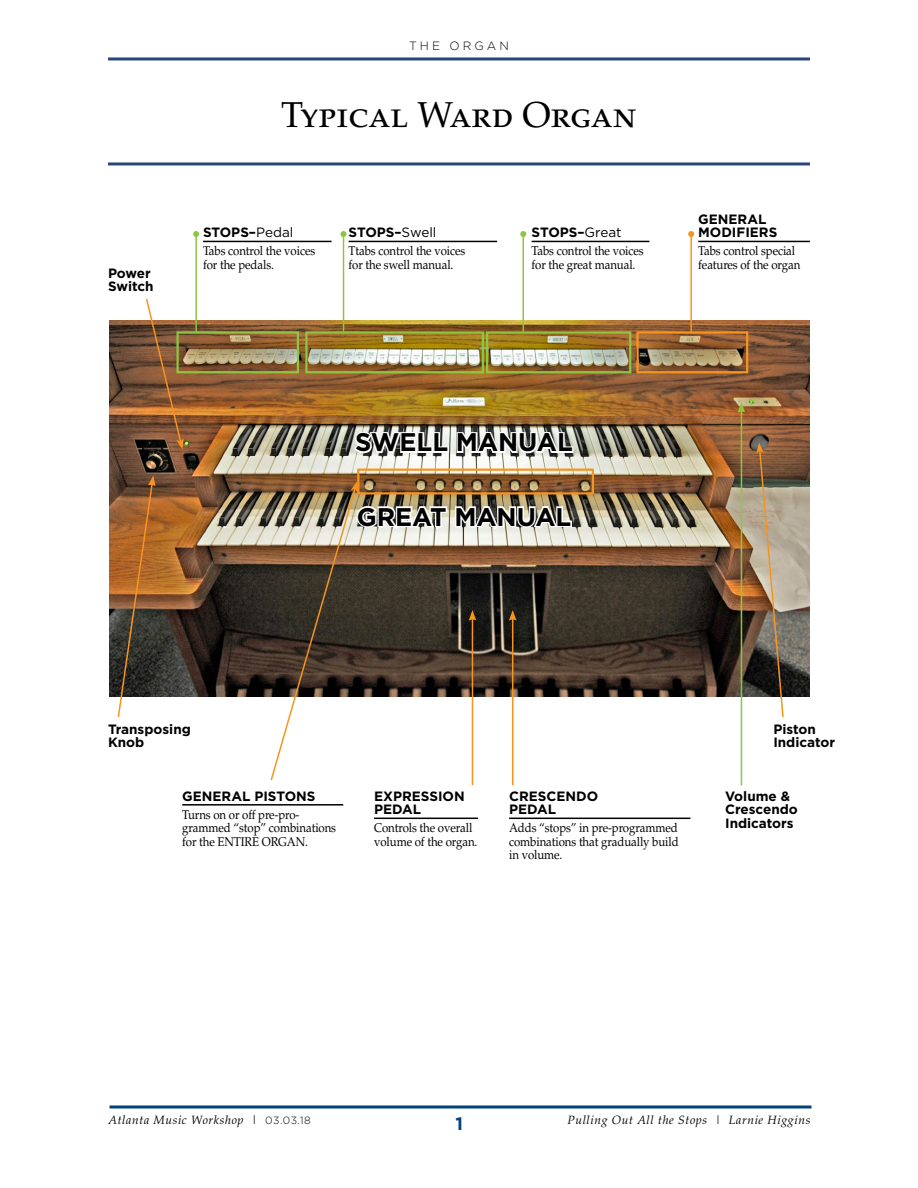
<style>
.page{position:relative;width:918px;height:1188px;background:#fff}
.page>*{position:absolute;margin:0;border:0;box-sizing:border-box;transform-origin:0 0}
.t1{font:36px "Palatino SC";color:#000}
.t2{font:700 25.5px "Gotham";color:#000}
.t3{font:700 18px "Gotham";color:#00427a}
.t4{font:700 13.5px/13.5px "Gotham";color:#000}
.t5{font:12.75px/13.5px "Palatino";letter-spacing:-.01em;color:#000;scale:.9 1}
.t6{font:italic 12px "Palatino";letter-spacing:.05em;color:#000}
.t7{font:300 12px "Gotham";letter-spacing:.25em;color:#000}
.s1{font-weight:400}
.s2{font-family:"Gotham";font-weight:300;font-style:normal;font-size:10.5px}
</style>
<div class="page">
<hr style="left:110px;top:1106px;width:702px;height:2px;background:#00427a">
<hr style="left:108px;top:57px;width:702px;height:3px;background:#2a457a">
<hr style="left:108px;top:162px;width:702px;height:3px;background:#2a457a">
<img style="left:110px;top:320px;width:700px;height:377px">
<div style="left:176px;top:331px;width:123px;height:42px;border:2px solid #8dc63f"></div>
<div style="left:305px;top:331px;width:179px;height:42px;border:2px solid #8dc63f"></div>
<div style="left:486px;top:331px;width:145px;height:42px;border:2px solid #8dc63f"></div>
<div style="left:636px;top:331px;width:112px;height:42px;border:2px solid #f7941e"></div>
<hr style="left:203px;top:241px;width:129px;height:1px;background:#000">
<svg style="left:352px;top:430px;width:223px;height:26px"></svg>
<hr style="left:374px;top:818px;width:104px;height:1px;background:#000">
<hr style="left:509px;top:818px;width:181px;height:1px;background:#000">
<hr style="left:182px;top:804px;width:161px;height:2px;background:#000">
<hr style="left:349px;top:241px;width:148px;height:1px;background:#000">
<hr style="left:532px;top:241px;width:117px;height:1px;background:#000">
<hr style="left:698px;top:241px;width:112px;height:1px;background:#000">
<hr style="left:195px;top:234px;width:2px;height:98px;background:#8dc63f">
<svg style="left:193px;top:231px;width:6px;height:6px"></svg>
<hr style="left:343px;top:234px;width:1px;height:98px;background:#8dc63f">
<svg style="left:340px;top:231px;width:6px;height:6px"></svg>
<hr style="left:523px;top:234px;width:1px;height:98px;background:#8dc63f">
<svg style="left:520px;top:231px;width:6px;height:6px"></svg>
<hr style="left:690px;top:234px;width:2px;height:99px;background:#f7941e">
<svg style="left:688px;top:231px;width:6px;height:6px"></svg>
<svg style="left:145px;top:298px;width:39px;height:151px;background:#987150"></svg>
<svg style="left:117px;top:475px;width:39px;height:243px;background:#825e3e"></svg>
<img style="left:756px;top:443px;width:29px;height:275px">
<div style="left:357px;top:469px;width:237px;height:26px;border:2px solid #f7941e"></div>
<hr style="left:512px;top:618px;width:1px;height:167px;background:#f7941e">
<hr style="left:472px;top:618px;width:1px;height:167px;background:#f7941e">
<img style="left:269px;top:481px;width:305px;height:301px">
<hr style="left:741px;top:410px;width:1px;height:375px;background:#8dc63f">
<svg style="left:738px;top:402px;width:7px;height:11px"></svg>
<p class="t7" style="left:409px;top:38px;width:101px">THE ORGAN</p>
<p class="t4" style="left:108px;top:266px;width:47px">Power<br>Switch</p>
<h1 class="t1" style="left:281px;top:94px;width:357px">Typical Ward Organ</h1>
<p class="t4" style="left:203px;top:226px;width:92px">STOPS–<span class="s1">Pedal</span></p>
<p class="t5" style="left:203px;top:244px;width:126px">Tabs control the voices for the pedals.</p>
<p class="t4" style="left:349px;top:226px;width:89px">STOPS–<span class="s1">Swell</span></p>
<p class="t5" style="left:349px;top:244px;width:131px">Ttabs control the voices for the swell manual.</p>
<p class="t4" style="left:532px;top:226px;width:91px">STOPS–<span class="s1">Great</span></p>
<p class="t5" style="left:532px;top:244px;width:126px">Tabs control the voices for the great manual.</p>
<p class="t4" style="left:698px;top:212px;width:81px">GENERAL<br>MODIFIERS</p>
<p class="t5" style="left:698px;top:244px;width:115px">Tabs control special features of the organ</p>
<h2 class="t2" style="left:355px;top:426px;width:219px">SWELL MANUAL</h2>
<h2 class="t2" style="left:357px;top:500px;width:216px">GREAT MANUAL</h2>
<p class="t4" style="left:108px;top:722px;width:84px">Transposing<br>Knob</p>
<p class="t4" style="left:773px;top:722px;width:63px">Piston<br>Indicator</p>
<p class="t4" style="left:182px;top:789px;width:135px">GENERAL PISTONS</p>
<p class="t5" style="left:182px;top:808px;width:173px">Turns on or off pre-pro&shy;grammed “stop” combinations for the ENTIRE ORGAN.</p>
<p class="t4" style="left:374px;top:789px;width:92px">EXPRESSION<br>PEDAL</p>
<p class="t5" style="left:374px;top:821px;width:116px">Controls the overall volume of the organ.</p>
<p class="t4" style="left:509px;top:789px;width:91px">CRESCENDO<br>PEDAL</p>
<p class="t5" style="left:509px;top:821px;width:190px;text-align:justify">Adds “stops” in pre-programmed combinations that gradually build in volume.</p>
<p class="t4" style="left:725px;top:789px;width:74px">Volume &amp;<br>Crescendo<br>Indicators</p>
<p class="t6" style="left:108px;top:1113px;width:204px">Atlanta Music Workshop | <span class="s2">03.03.18</span></p>
<p class="t6" style="left:568px;top:1113px;width:244px">Pulling Out All the Stops | Larnie Higgins</p>
<h3 class="t3" style="left:456px;top:1112px;width:9px">1</h3>
</div>
